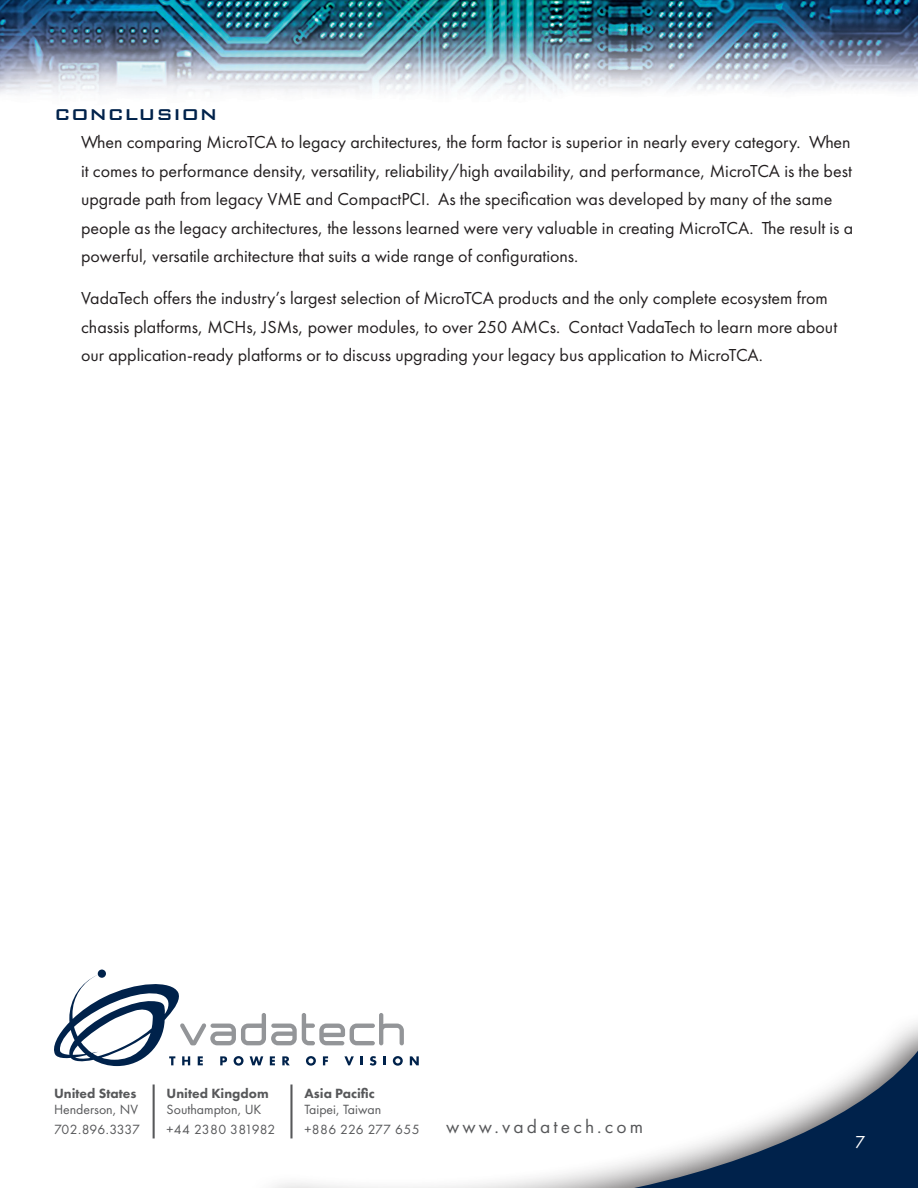
<style>
.page{position:relative;width:918px;height:1188px;background:#fff}
.page>*{position:absolute;margin:0;border:0;box-sizing:border-box;transform-origin:0 0}
.t1{font:500 21px "Bank Gothic BT";color:#00224b}
.t2{font:19.5px "Futura PT";letter-spacing:.16em;color:#57585a}
.t3{font:18px/28.5px "Futura PT";color:#231f20}
.t4{font:18px "Futura PT";color:#fff}
.t5{font:13.8px/20px "Futura PT";color:#57585a}
.t6{font:800 13.8px "Futura PT";color:#57585a}
</style>
<div class="page">
<img style="left:0;top:0;width:918px;height:1067px">
<div style="left:246px;top:1011px;width:672px;height:177px;background:#fff"></div>
<svg style="left:281px;top:1046px;width:637px;height:142px"></svg>
<svg style="left:54px;top:970px;width:350px;height:96px"></svg>
<svg style="left:410px;top:1056px;width:9px;height:9px"></svg>
<hr style="left:153px;top:1084px;width:2px;height:54px;background:#57585a">
<hr style="left:290px;top:1084px;width:3px;height:54px;background:#57585a">
<p class="t1" style="left:54px;top:103px;width:165px">CONCLUSION</p>
<p class="t3" style="left:81px;top:128px;width:774px">When comparing MicroTCA to legacy architectures, the form factor is superior in nearly every category. When it comes to performance density, versatility, reliability/high availability, and performance, MicroTCA is the best upgrade path from legacy VME and CompactPCI. As the specification was developed by many of the same people as the legacy architectures, the lessons learned were very valuable in creating MicroTCA. The result is a powerful, versatile architecture that suits a wide range of configurations.</p>
<p class="t3" style="left:81px;top:284px;width:758px">VadaTech offers the industry’s largest selection of MicroTCA products and the only complete ecosystem from chassis platforms, MCHs, JSMs, power modules, to over 250 AMCs. Contact VadaTech to learn more about our application-ready platforms or to discuss upgrading your legacy bus application to MicroTCA.</p>
<p class="t6" style="left:54px;top:1085px;width:84px">United States</p>
<p class="t5" style="left:54px;top:1100px;width:88px">Henderson, NV<br>702.896.3337</p>
<p class="t6" style="left:167px;top:1085px;width:104px">United Kingdom</p>
<p class="t5" style="left:167px;top:1100px;width:110px">Southampton, UK +44 2380 381982</p>
<p class="t6" style="left:304px;top:1085px;width:72px">Asia Pacific</p>
<p class="t5" style="left:304px;top:1100px;width:117px">Taipei, Taiwan<br>+886 226 277 655</p>
<p class="t2" style="left:446px;top:1115px;width:199px">www.vadatech.com</p>
<p class="t4" style="left:855px;top:1131px;width:12px">7</p>
</div>
